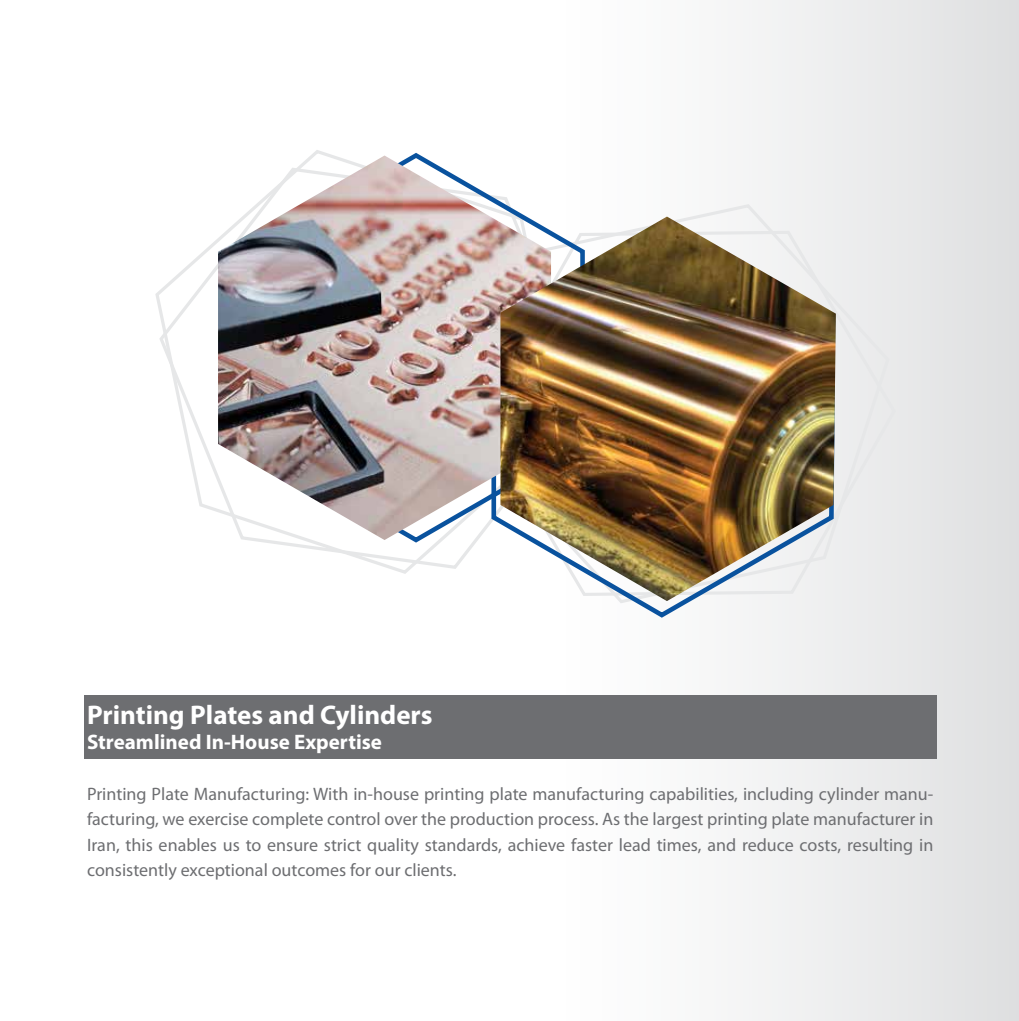
<style>
.page{position:relative;width:1019px;height:1021px;background:#fff}
.page>*{position:absolute;margin:0;border:0;box-sizing:border-box;transform-origin:0 0}
.t1{font:700 27px "Myriad Pro";color:#fff}
.t2{font:700 21px "Myriad Pro";color:#fff}
.t3{font:18px/25.3px "Myriad Pro";color:#6d6e71;text-align:justify}
</style>
<div class="page">
<div style="left:552px;top:0;width:466px;height:1020px;background:linear-gradient(to right,#fff,#e0e1e2)"></div>
<div style="left:84px;top:695px;width:852px;height:64px;background:#6d6e71"></div>
<svg style="left:590px;top:202px;width:301px;height:403px"></svg>
<div style="left:837px;top:229px;width:60px;height:368px;background:#ebeced"></div>
<svg style="left:157px;top:166px;width:433px;height:404px"></svg>
<svg style="left:487px;top:219px;width:350px;height:401px"></svg>
<svg style="left:243px;top:150px;width:344px;height:395px"></svg>
<img style="left:218px;top:155px;width:333px;height:385px">
<img style="left:500px;top:216px;width:336px;height:385px">
<h1 class="t1" style="left:87px;top:697px;width:347px">Printing Plates and Cylinders</h1>
<p class="t2" style="left:87px;top:728px;width:296px">Streamlined In-House Expertise</p>
<p class="t3" style="left:87px;top:781px;width:847px">Printing Plate Manufacturing: With in-house printing plate manufacturing capabilities, including cylinder manu&shy;facturing, we exercise complete control over the production process. As the largest printing plate manufacturer in Iran, this enables us to ensure strict quality standards, achieve faster lead times, and reduce costs, resulting in consistently exceptional outcomes for our clients.</p>
</div>
